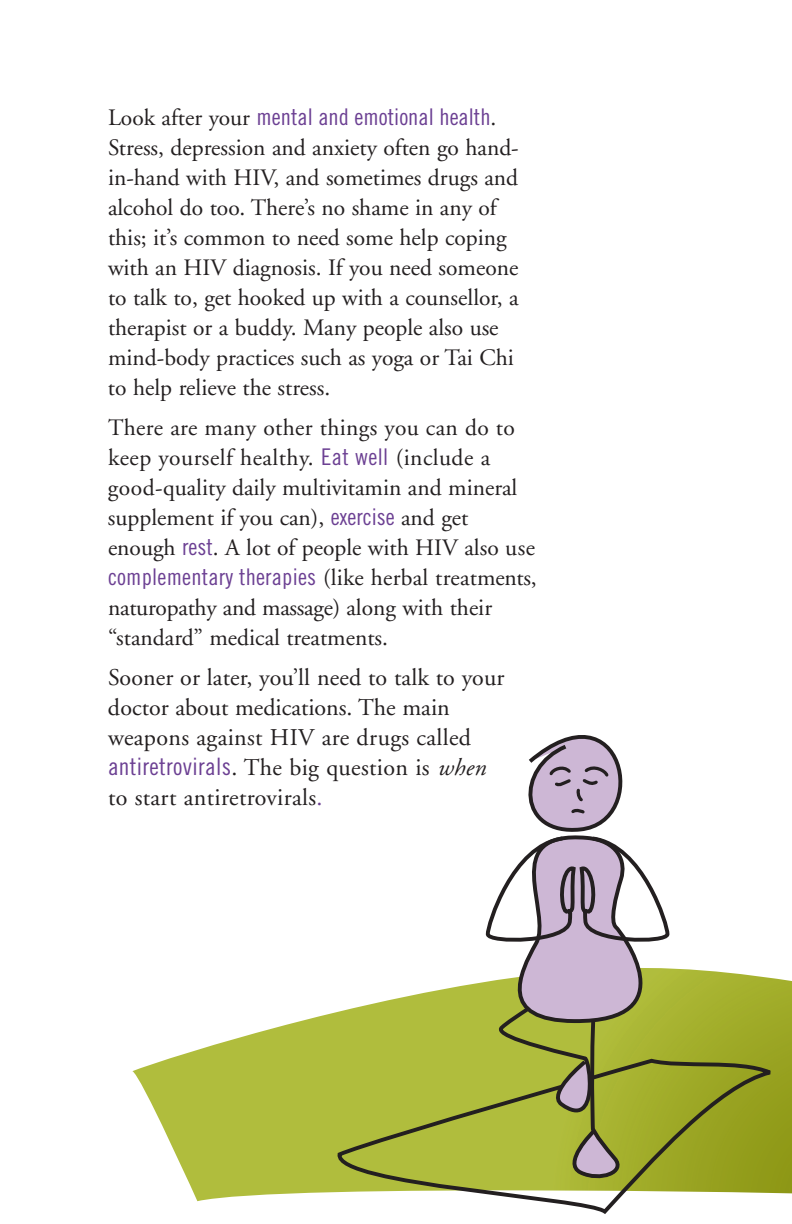
<style>
.page{position:relative;width:792px;height:1224px;background:#fff}
.page>*{position:absolute;margin:0;border:0;box-sizing:border-box;transform-origin:0 0}
.t1{font:24px/30px "Adobe Garamond";letter-spacing:.01em;color:#231f20}
.t2{font:23.6px/30px "Adobe Garamond";color:#231f20}
.t3{font:23px "Trade Gothic Cond Eighteen";letter-spacing:.005em;color:#6c4093}
.s1{font-family:"Adobe Garamond";font-size:23.6px;color:#231f20}
.s2{font-family:"Trade Gothic Cond Eighteen";font-size:23px;color:#6c4093}
.s3{font-family:"Trade Gothic Cond Eighteen";color:#6c4093}
.s4{font-style:italic}
.s5{color:#6c4093}
</style>
<div class="page">
<svg style="left:132px;top:969px;width:660px;height:232px"></svg>
<svg style="left:335px;top:1056px;width:447px;height:158px"></svg>
<svg style="left:484px;top:735px;width:204px;height:447px"></svg>
<p class="t3" style="left:108px;top:108px;width:390px"><span class="s1">Look after your</span> mental and emotional health<span class="s1">.</span></p>
<p class="t2" style="left:108px;top:134px;width:412px">Stress, depression and anxiety often go hand&shy;in-hand with HIV, and sometimes drugs and alcohol do too. There’s no shame in any of this; it’s common to need some help coping with an HIV diagnosis. If you need someone to talk to, get hooked up with a counsellor, a therapist or a buddy. Many people also use mind-body practices such as yoga or Tai Chi to help relieve the stress.</p>
<p class="t2" style="left:108px;top:415px;width:429px">There are many other things you can do to keep yourself healthy. <span class="s2">Eat well</span> (include a good-quality daily multivitamin and mineral supplement if you can), <span class="s2">exercise</span> and get enough <span class="s2">rest</span>. A lot of people with HIV also use</p>
<p class="t3" style="left:108px;top:568px;width:430px">complementary therapies <span class="s1">(like herbal treatments,</span></p>
<p class="t2" style="left:108px;top:595px;width:386px">naturopathy and massage) along with their “standard” medical treatments.</p>
<p class="t1" style="left:108px;top:665px;width:398px">Sooner or later, you’ll need to talk to your doctor about medications. The main weapons against HIV are drugs called <span class="s3">antiretrovirals</span>. The big question is <span class="s4">when </span>to start antiretrovirals<span class="s5">.</span></p>
</div>
